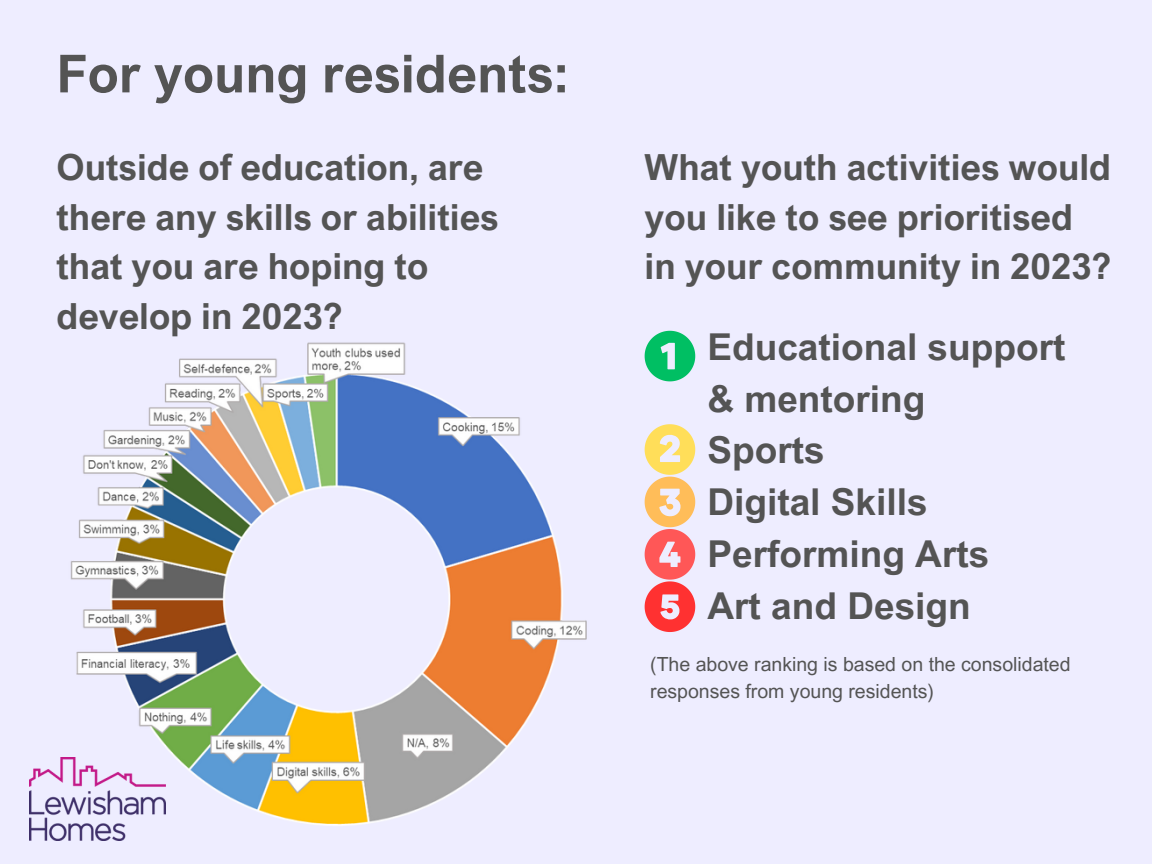
<style>
.page{position:relative;width:1152px;height:864px;background:#eeedff}
.page>*{position:absolute;margin:0;border:0;box-sizing:border-box;transform-origin:0 0}
.t1{font:700 52.5px "Arial Nova";color:#545454}
.t2{font:700 37.05px/51.8px "Arial MT Pro";color:#545454}
.t3{font:700 36px/49.5px "Arial Nova";color:#545454}
.t4{font:19.5px/27px "Arial MT Pro";color:#545454}
</style>
<div class="page">
<img style="left:60px;top:342px;width:527px;height:484px">
<svg style="left:645px;top:331px;width:50px;height:50px"></svg>
<svg style="left:645px;top:424px;width:50px;height:208px"></svg>
<img style="left:29px;top:758px;width:136px;height:83px">
<h1 class="t1" style="left:56px;top:41px;width:514px">For young residents:</h1>
<p class="t3" style="left:56px;top:142px;width:444px">Outside of education, are there any skills or abilities that you are hoping to develop in 2023?</p>
<p class="t3" style="left:645px;top:142px;width:468px">What youth activities would you like to see prioritised in your community in 2023?</p>
<p class="t2" style="left:707px;top:326px;width:360px">Educational support &amp; mentoring<br>Sports<br>Digital Skills<br>Performing Arts<br>Art and Design</p>
<p class="t4" style="left:650px;top:653px;width:422px">(The above ranking is based on the consolidated responses from young residents)</p>
</div>
